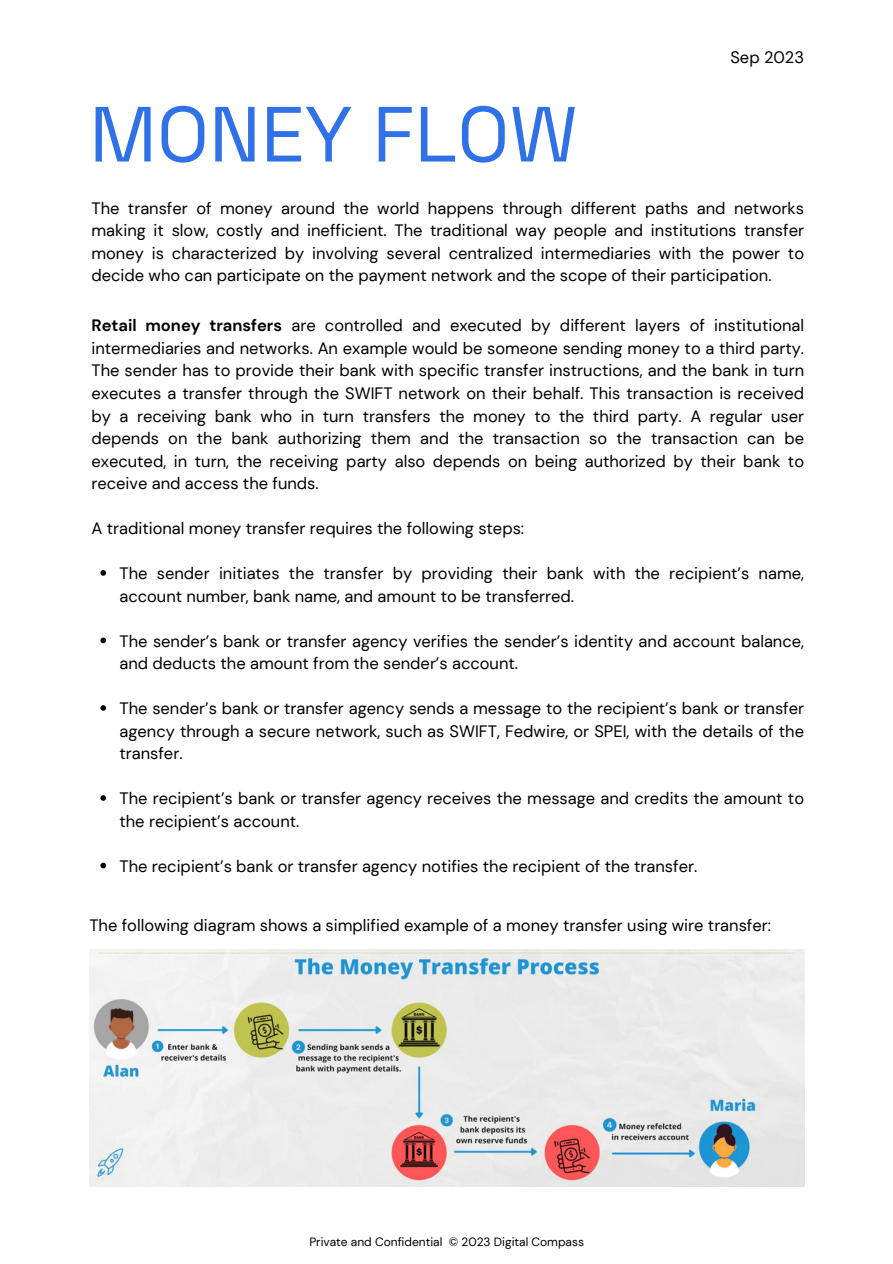
<style>
.page{position:relative;width:893px;height:1264px;background:#fff}
.page>*{position:absolute;margin:0;border:0;box-sizing:border-box;transform-origin:0 0}
.t1{font:78px "Space Grotesk";color:#3071e7}
.t2{font:16.5px/22.5px "DM Sans";color:#000;text-align:justify}
.t3{font:12px "DM Sans";color:#000}
.s1{font-weight:700}
</style>
<div class="page">
<svg style="left:100px;top:570px;width:6px;height:5px"></svg>
<svg style="left:100px;top:637px;width:6px;height:6px"></svg>
<svg style="left:100px;top:705px;width:6px;height:5px"></svg>
<svg style="left:100px;top:795px;width:6px;height:5px"></svg>
<svg style="left:100px;top:862px;width:6px;height:6px"></svg>
<img style="left:89px;top:949px;width:715px;height:236px">
<p class="t2" style="left:730px;top:46px;width:75px">Sep 2023</p>
<p class="t1" style="left:89px;top:85px;width:490px">MONEY FLOW</p>
<p class="t2" style="left:91px;top:197px;width:714px">The transfer of money around the world happens through different paths and networks making it slow, costly and inefficient. The traditional way people and institutions transfer money is characterized by involving several centralized intermediaries with the power to decide who can participate on the payment network and the scope of their participation.</p>
<h2 class="t2" style="left:91px;top:314px;width:714px"><span class="s1">Retail money transfers</span> are controlled and executed by different layers of institutional intermediaries and networks. An example would be someone sending money to a third party.<br>The sender has to provide their bank with specific transfer instructions, and the bank in turn executes a transfer through the SWIFT network on their behalf. This transaction is received by a receiving bank who in turn transfers the money to the third party. A regular user depends on the bank authorizing them and the transaction so the transaction can be executed, in turn, the receiving party also depends on being authorized by their bank to receive and access the funds.</h2>
<h1 class="t2" style="left:91px;top:517px;width:434px">A traditional money transfer requires the following steps:</h1>
<h2 class="t2" style="left:119px;top:562px;width:686px">The sender initiates the transfer by providing their bank with the recipient’s name, account number, bank name, and amount to be transferred.</h2>
<h2 class="t2" style="left:119px;top:629px;width:686px">The sender’s bank or transfer agency verifies the sender’s identity and account balance, and deducts the amount from the sender’s account.</h2>
<h2 class="t2" style="left:119px;top:697px;width:686px">The sender’s bank or transfer agency sends a message to the recipient’s bank or transfer agency through a secure network, such as SWIFT, Fedwire, or SPEI, with the details of the transfer.</h2>
<p class="t2" style="left:119px;top:787px;width:686px">The recipient’s bank or transfer agency receives the message and credits the amount to the recipient’s account.</p>
<p class="t2" style="left:119px;top:854px;width:579px">The recipient’s bank or transfer agency notifies the recipient of the transfer.</p>
<h2 class="t2" style="left:89px;top:914px;width:683px">The following diagram shows a simplified example of a money transfer using wire transfer:</h2>
<p class="t3" style="left:309px;top:1233px;width:276px">Private and Confidential © 2023 Digital Compass</p>
</div>
